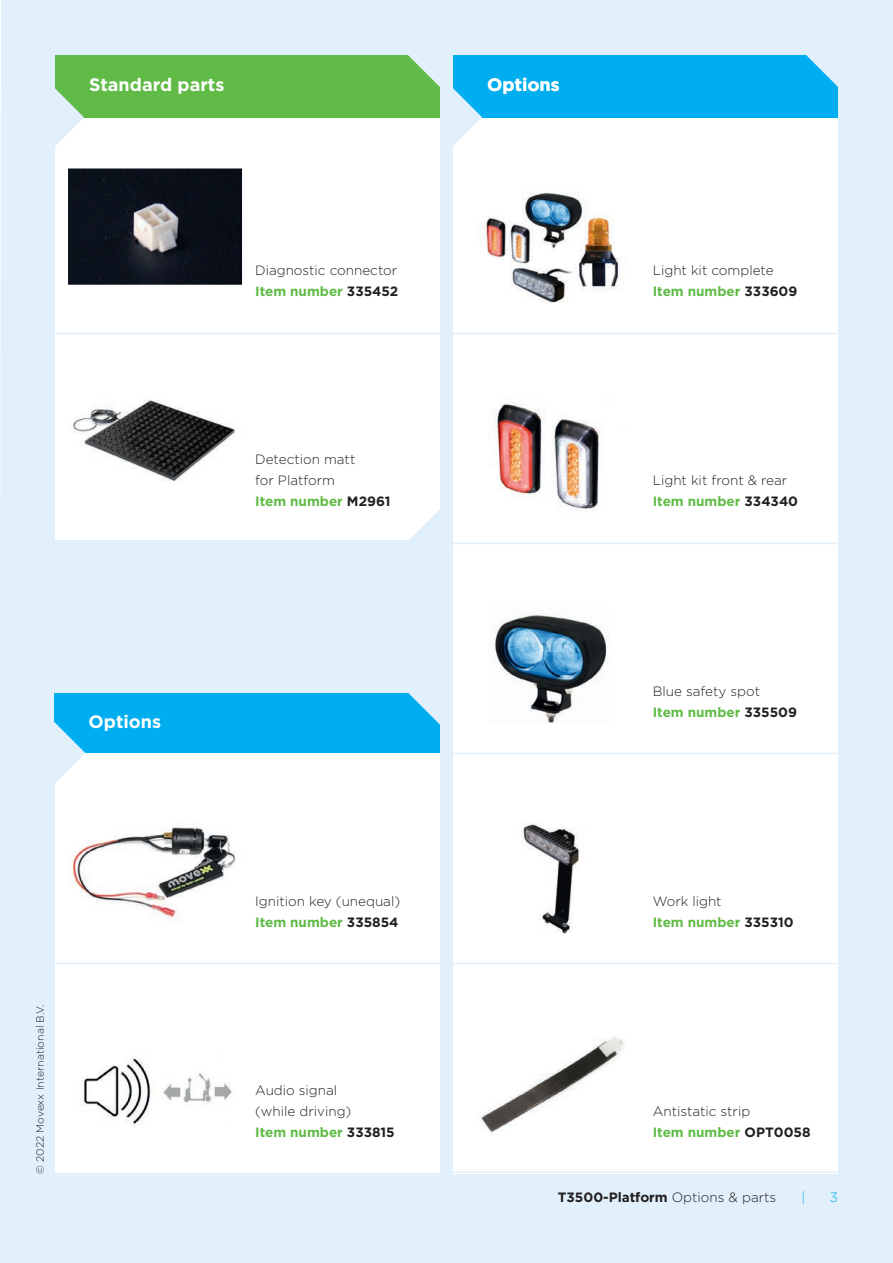
<style>
.page{position:relative;width:893px;height:1263px;background:#e1f0fa}
.page>*{position:absolute;margin:0;border:0;box-sizing:border-box;transform-origin:0 0}
.t1{font:700 18px "Gotham";color:#fff}
.t2{font:300 13.5px/21px "Gotham";color:#231f20}
.t3{font:700 13.5px "Gotham";color:#231f20}
.t4{font:700 13.5px/21px "Gotham";color:#60bb46}
.t5{font:300 13.5px "Gotham";color:#00aeef}
.t6{font:300 10.5px "Gotham";color:#231f20}
.s1{font-weight:700;color:#60bb46}
.s2{font-weight:700}
.s3{font-weight:300;color:#231f20}
.s4{color:#231f20}
.s5{font-weight:300}
</style>
<div class="page">
<div style="left:55px;top:56px;width:385px;height:1118px;background:#fff"></div>
<div style="left:453px;top:55px;width:385px;height:1119px;background:#fff"></div>
<div style="left:453px;top:55px;width:385px;height:62px;background:#00aeef"></div>
<svg style="left:802px;top:13px;width:38px;height:76px"></svg>
<hr style="left:55px;top:333px;width:385px;height:1px;background:#e1f0fa">
<hr style="left:55px;top:963px;width:385px;height:1px;background:#e1f0fa">
<hr style="left:55px;top:1173px;width:385px;height:1px;background:#e1f0fa">
<img style="left:68px;top:168px;width:174px;height:117px">
<img style="left:73px;top:400px;width:163px;height:81px">
<img style="left:68px;top:826px;width:168px;height:95px">
<img style="left:80px;top:1058px;width:152px;height:70px">
<hr style="left:453px;top:333px;width:385px;height:1px;background:#e1f0fa">
<hr style="left:453px;top:543px;width:385px;height:1px;background:#e1f0fa">
<hr style="left:453px;top:753px;width:385px;height:1px;background:#e1f0fa">
<hr style="left:453px;top:963px;width:385px;height:1px;background:#e1f0fa">
<hr style="left:453px;top:1171px;width:385px;height:2px;background:#e1f0fa">
<img style="left:483px;top:192px;width:137px;height:111px">
<img style="left:490px;top:403px;width:112px;height:109px">
<img style="left:494px;top:614px;width:115px;height:109px">
<img style="left:521px;top:822px;width:58px;height:112px">
<img style="left:481px;top:1037px;width:143px;height:97px">
<div style="left:55px;top:55px;width:385px;height:62px;background:#60bb46"></div>
<svg style="left:45px;top:79px;width:39px;height:76px"></svg>
<svg style="left:404px;top:13px;width:78px;height:142px"></svg>
<div style="left:55px;top:691px;width:385px;height:62px;background:#00aeef"></div>
<svg style="left:47px;top:715px;width:38px;height:76px"></svg>
<svg style="left:408px;top:508px;width:34px;height:218px;background:#d2ecf9"></svg>
<div style="left:50px;top:540px;width:358px;height:153px;background:#e1f0fa"></div>
<div style="left:251px;top:150px;width:186px;height:30px;background:#fff"></div>
<h1 class="t1" style="left:89px;top:73px;width:137px">Standard parts</h1>
<h1 class="t1" style="left:89px;top:73px;width:74px">Options</h1>
<h1 class="t1" style="left:487px;top:73px;width:74px">Options</h1>
<p class="t2" style="left:255px;top:260px;width:145px">Diagnostic connector<br><span class="s1">Item number</span> <span class="s2">335452</span></p>
<p class="t2" style="left:255px;top:449px;width:137px">Detection matt<br>for Platform<br><span class="s1">Item number</span> <span class="s2">M2961</span></p>
<p class="t2" style="left:653px;top:260px;width:146px">Light kit complete<br><span class="s1">Item number</span> <span class="s2">333609</span></p>
<p class="t2" style="left:653px;top:470px;width:147px">Light kit front &amp; rear<br><span class="s1">Item number</span> <span class="s2">334340</span></p>
<h1 class="t1" style="left:89px;top:710px;width:74px">Options</h1>
<p class="t6" style="left:33px;top:1174px;width:170px;rotate:-90deg">© 2022 Movexx International B.V.</p>
<p class="t2" style="left:255px;top:890px;width:147px">Ignition key (unequal)<br><span class="s1">Item number</span> <span class="s2">335854</span></p>
<p class="t2" style="left:255px;top:1079px;width:141px">Audio signal<br>(while driving)<br><span class="s1">Item number</span> <span class="s2">333815</span></p>
<p class="t2" style="left:653px;top:680px;width:146px">Blue safety spot<br><span class="s1">Item number</span> <span class="s2">335509</span></p>
<p class="t4" style="left:653px;top:890px;width:142px"><span class="s3">Work light<br></span>Item number <span class="s4">335310</span></p>
<p class="t2" style="left:653px;top:1100px;width:159px">Antistatic strip<br><span class="s1">Item number</span> <span class="s2">OPT0058</span></p>
<p class="t3" style="left:558px;top:1188px;width:220px">T3500-Platform <span class="s5">Options &amp; parts</span></p>
<p class="t5" style="left:801px;top:1189px;width:5px">|</p>
<p class="t5" style="left:830px;top:1189px;width:10px">3</p>
</div>
